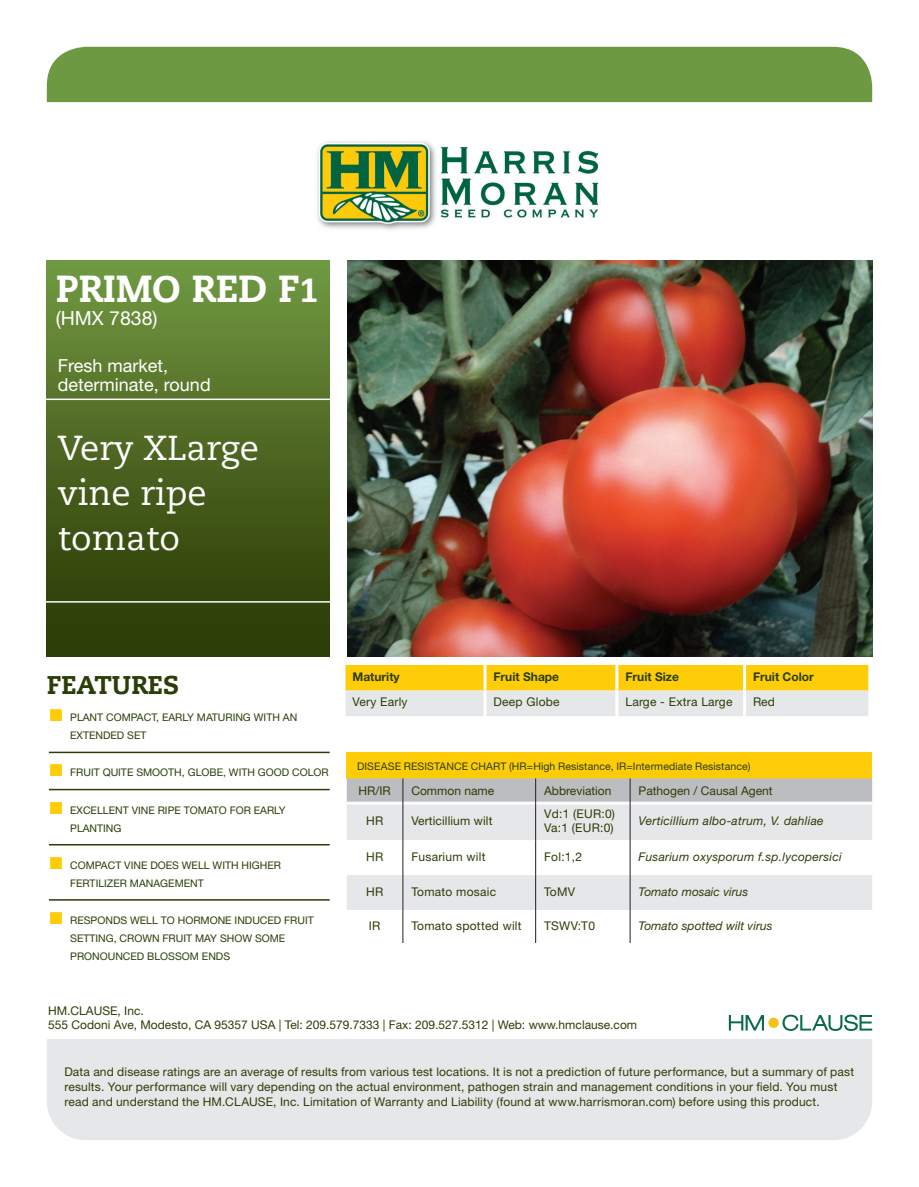
<style>
.page{position:relative;width:919px;height:1187px;background:#fff}
.page>*{position:absolute;margin:0;border:0;box-sizing:border-box;transform-origin:0 0}
.t1{font:37.5px "Caecilia Heavy Os F";color:#fff}
.t2{font:34.5px/45px "Caecilia Roman Os F";color:#fff}
.t3{font:25.5px "Caecilia Heavy Os F";color:#2b3e07}
.t4{font:19.5px "Helvetica Neue LT Std";color:#fff}
.t5{font:18px/19.5px "Helvetica Neue LT Std";color:#fff}
.t6{font:12px/15px "Helvetica Neue LT Std";letter-spacing:.015em;color:#2b3e07}
.t7{font:italic 12px "Helvetica Neue LT Std";letter-spacing:.02em;color:#2b3e07}
.t8{font:italic 12px "Helvetica Neue LT Std";color:#2b3e07}
.t9{font:700 12px "Helvetica Neue LT Std";color:#2b3e07}
.t10{font:10.5px/18px "Helvetica Neue LT Std";color:#2b3e07}
.s1{font-family:"Calibri";font-weight:700}
</style>
<div class="page">
<div style="left:47px;top:1039px;width:825px;height:101px;background:#e6e7e9"></div>
<div style="left:47px;top:47px;width:825px;height:55px;background:#6d9942"></div>
<div style="left:47px;top:261px;width:283px;height:395px;background:linear-gradient(to bottom,#719741,#273602)"></div>
<hr style="left:45px;top:601px;width:291px;height:1px;background:#fff">
<hr style="left:45px;top:398px;width:291px;height:2px;background:#fff">
<svg style="left:345px;top:665px;width:523px;height:51px"></svg>
<hr style="left:483px;top:665px;width:3px;height:25px;background:#fff">
<hr style="left:615px;top:665px;width:3px;height:25px;background:#fff">
<hr style="left:743px;top:665px;width:3px;height:25px;background:#fff">
<hr style="left:483px;top:690px;width:3px;height:26px;background:#fff">
<hr style="left:615px;top:690px;width:3px;height:26px;background:#fff">
<hr style="left:743px;top:690px;width:3px;height:26px;background:#fff">
<hr style="left:49px;top:751px;width:281px;height:2px;background:#2b3e07">
<hr style="left:49px;top:788px;width:281px;height:2px;background:#2b3e07">
<hr style="left:49px;top:843px;width:281px;height:2px;background:#2b3e07">
<hr style="left:49px;top:899px;width:281px;height:1px;background:#2b3e07">
<img style="left:348px;top:261px;width:524px;height:395px">
<img style="left:317px;top:141px;width:280px;height:89px">
<svg style="left:728px;top:1015px;width:36px;height:15px"></svg>
<svg style="left:782px;top:1014px;width:90px;height:16px"></svg>
<div style="left:768px;top:1017px;width:10px;height:10px;background:#f3c315;border-radius:50%"></div>
<div style="left:347px;top:751px;width:525px;height:27px;background:#fecd08"></div>
<div style="left:347px;top:804px;width:525px;height:36px;background:#e6e7e9"></div>
<svg style="left:347px;top:840px;width:525px;height:102px"></svg>
<hr style="left:402px;top:803px;width:1px;height:37px;background:#231f20">
<hr style="left:402px;top:840px;width:1px;height:35px;background:#231f20">
<hr style="left:402px;top:875px;width:1px;height:34px;background:#231f20">
<hr style="left:402px;top:909px;width:1px;height:33px;background:#231f20">
<svg style="left:347px;top:778px;width:525px;height:25px"></svg>
<hr style="left:535px;top:803px;width:1px;height:37px;background:#231f20">
<hr style="left:629px;top:803px;width:1px;height:37px;background:#231f20">
<hr style="left:535px;top:840px;width:1px;height:35px;background:#231f20">
<hr style="left:629px;top:840px;width:1px;height:35px;background:#231f20">
<hr style="left:535px;top:875px;width:1px;height:34px;background:#231f20">
<hr style="left:629px;top:875px;width:1px;height:34px;background:#231f20">
<hr style="left:535px;top:909px;width:1px;height:33px;background:#231f20">
<hr style="left:629px;top:909px;width:1px;height:33px;background:#231f20">
<h1 class="t1" style="left:56px;top:265px;width:264px">PRIMO RED F<span class="s1">1</span></h1>
<h3 class="t4" style="left:56px;top:306px;width:103px">(HMX 7838)</h3>
<h3 class="t5" style="left:58px;top:355px;width:154px">Fresh market, determinate, round</h3>
<h2 class="t2" style="left:58px;top:426px;width:203px">Very XLarge vine ripe tomato</h2>
<h3 class="t3" style="left:47px;top:669px;width:134px">FEATURES</h3>
<p class="t9" style="left:352px;top:669px;width:49px">Maturity</p>
<p class="t9" style="left:493px;top:669px;width:67px">Fruit Shape</p>
<p class="t9" style="left:625px;top:669px;width:55px">Fruit Size</p>
<p class="t9" style="left:753px;top:669px;width:62px">Fruit Color</p>
<p class="t6" style="left:352px;top:694px;width:57px">Very Early</p>
<p class="t6" style="left:493px;top:694px;width:68px">Deep Globe</p>
<p class="t6" style="left:625px;top:694px;width:108px">Large - Extra Large</p>
<p class="t6" style="left:753px;top:694px;width:23px">Red</p>
<p class="t10" style="left:70px;top:708px;width:228px">PLANT COMPACT, EARLY MATURING WITH AN<br>EXTENDED SET</p>
<p class="t10" style="left:70px;top:763px;width:260px">FRUIT QUITE SMOOTH, GLOBE, WITH GOOD COLOR</p>
<p class="t10" style="left:70px;top:800px;width:217px">EXCELLENT VINE RIPE TOMATO FOR EARLY<br>PLANTING</p>
<p class="t10" style="left:70px;top:855px;width:212px">COMPACT VINE DOES WELL WITH HIGHER<br>FERTILIZER MANAGEMENT</p>
<p class="t10" style="left:70px;top:910px;width:245px">RESPONDS WELL TO HORMONE INDUCED FRUIT<br>SETTING, CROWN FRUIT MAY SHOW SOME<br>PRONOUNCED BLOSSOM ENDS</p>
<p class="t10" style="left:357px;top:757px;width:395px">DISEASE RESISTANCE CHART (HR=High Resistance, IR=Intermediate Resistance)</p>
<p class="t6" style="left:358px;top:782px;width:34px">HR/IR</p>
<p class="t6" style="left:411px;top:782px;width:84px">Common name</p>
<p class="t6" style="left:544px;top:782px;width:69px">Abbreviation</p>
<p class="t6" style="left:638px;top:782px;width:136px">Pathogen / Causal Agent</p>
<p class="t6" style="left:366px;top:812px;width:19px">HR</p>
<p class="t6" style="left:411px;top:812px;width:83px">Verticillium wilt</p>
<p class="t6" style="left:544px;top:806px;width:72px;line-height:13.5px">Vd:1 (EUR:0)<br>Va:1 (EUR:0)</p>
<p class="t7" style="left:638px;top:813px;width:186px">Verticillium albo-atrum, V. dahliae</p>
<p class="t6" style="left:366px;top:848px;width:19px">HR</p>
<p class="t6" style="left:411px;top:848px;width:75px">Fusarium wilt</p>
<p class="t6" style="left:544px;top:848px;width:39px">Fol:1,2</p>
<p class="t7" style="left:638px;top:849px;width:205px">Fusarium oxysporum f.sp.lycopersici</p>
<p class="t6" style="left:366px;top:883px;width:19px">HR</p>
<p class="t6" style="left:411px;top:883px;width:86px">Tomato mosaic</p>
<p class="t6" style="left:544px;top:883px;width:32px">ToMV</p>
<p class="t8" style="left:638px;top:884px;width:111px">Tomato mosaic virus</p>
<p class="t6" style="left:369px;top:917px;width:13px">IR</p>
<p class="t6" style="left:411px;top:917px;width:112px">Tomato spotted wilt</p>
<p class="t6" style="left:544px;top:917px;width:52px">TSWV:T0</p>
<p class="t8" style="left:638px;top:918px;width:135px">Tomato spotted wilt virus</p>
<p class="t6" style="left:48px;top:1003px;width:590px;line-height:13.8px">HM.CLAUSE, Inc.<br>555 Codoni Ave, Modesto, CA 95357 USA | Tel: 209.579.7333 | Fax: 209.527.5312 | Web: www.hmclause.com</p>
<p class="t6" style="left:64px;top:1063px;width:791px">Data and disease ratings are an average of results from various test locations. It is not a prediction of future performance, but a summary of past results. Your performance will vary depending on the actual environment, pathogen strain and management conditions in your field. You must read and understand the HM.CLAUSE, Inc. Limitation of Warranty and Liability (found at www.harrismoran.com) before using this product.</p>
</div>
